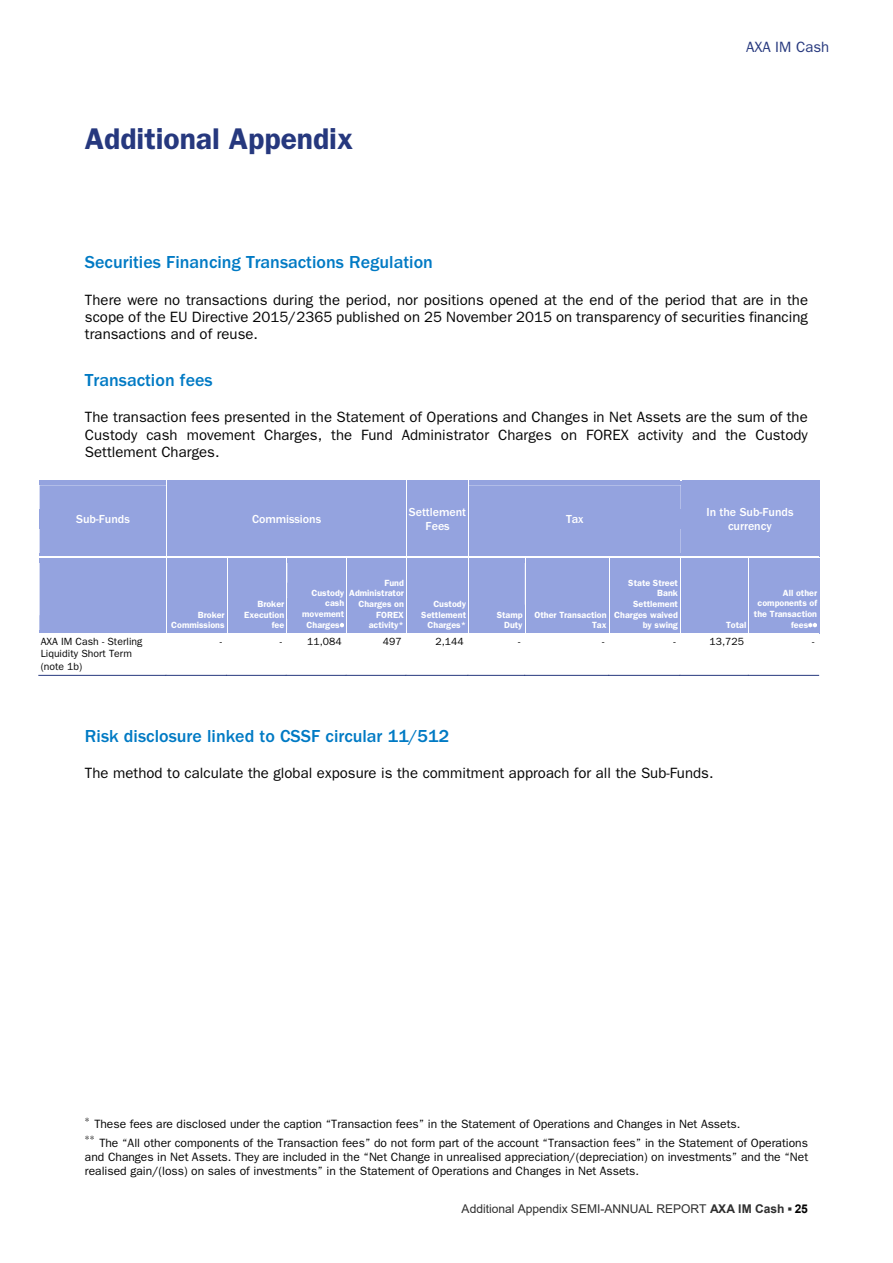
<style>
.page{position:relative;width:893px;height:1263px;background:#fff}
.page>*{position:absolute;margin:0;border:0;box-sizing:border-box;transform-origin:0 0}
.t1{font:600 30px "ITC Franklin Gothic Std";color:#26387e}
.t2{font:500 18px "ITC Franklin Gothic Std";color:#007ac4}
.t3{font:15px/17.4px "ITC Franklin Gothic Std";color:#050505;text-align:justify}
.t4{font:15px "ITC Franklin Gothic Std";color:#26387e}
.t5{font:12px/18.3px "ITC Franklin Gothic Std";letter-spacing:-.005em;color:#050505}
.t6{font:500 12px/13.6px "ITC Franklin Gothic Std";letter-spacing:-.005em;color:#fff;text-align:center}
.t7{font:12px "Arial";letter-spacing:-.005em;color:#2f2f2f}
.t8{font:10.5px/12.3px "ITC Franklin Gothic Std";letter-spacing:.005em;color:#050505}
.t9{font:600 9px/10.6px "ITC Franklin Gothic Std";color:#fff;text-align:right}
.s1{font-weight:700}
.s2{font-weight:700;color:#000}
</style>
<div class="page">
<div style="left:40px;top:485px;width:126px;height:68px;background:#94a3df"></div>
<div style="left:167px;top:481px;width:239px;height:75px;background:#94a3df"></div>
<div style="left:407px;top:481px;width:61px;height:75px;background:#94a3df"></div>
<div style="left:469px;top:485px;width:212px;height:68px;background:#94a3df"></div>
<div style="left:681px;top:481px;width:138px;height:75px;background:#94a3df"></div>
<hr style="left:39px;top:481px;width:127px;height:4px;background:#94a3df">
<hr style="left:469px;top:481px;width:213px;height:4px;background:#94a3df">
<hr style="left:39px;top:553px;width:127px;height:3px;background:#94a3df">
<hr style="left:469px;top:553px;width:211px;height:3px;background:#94a3df">
<hr style="left:680px;top:553px;width:139px;height:3px;background:#94a3df">
<div style="left:40px;top:562px;width:126px;height:68px;background:#94a3df"></div>
<div style="left:167px;top:558px;width:60px;height:75px;background:#94a3df"></div>
<div style="left:227px;top:558px;width:60px;height:75px;background:#94a3df"></div>
<div style="left:287px;top:562px;width:59px;height:68px;background:#94a3df"></div>
<div style="left:347px;top:558px;width:59px;height:75px;background:#94a3df"></div>
<div style="left:407px;top:558px;width:61px;height:75px;background:#94a3df"></div>
<div style="left:469px;top:562px;width:56px;height:68px;background:#94a3df"></div>
<div style="left:526px;top:558px;width:83px;height:75px;background:#94a3df"></div>
<div style="left:609px;top:558px;width:71px;height:75px;background:#94a3df"></div>
<div style="left:681px;top:558px;width:67px;height:75px;background:#94a3df"></div>
<div style="left:749px;top:558px;width:70px;height:75px;background:#94a3df"></div>
<hr style="left:39px;top:558px;width:127px;height:4px;background:#94a3df">
<hr style="left:288px;top:558px;width:58px;height:4px;background:#94a3df">
<hr style="left:469px;top:558px;width:56px;height:4px;background:#94a3df">
<hr style="left:39px;top:630px;width:127px;height:3px;background:#94a3df">
<hr style="left:227px;top:562px;width:1px;height:71px;background:#fff">
<hr style="left:287px;top:630px;width:59px;height:3px;background:#94a3df">
<hr style="left:286px;top:562px;width:1px;height:71px;background:#fff">
<hr style="left:469px;top:630px;width:56px;height:3px;background:#94a3df">
<hr style="left:609px;top:562px;width:1px;height:71px;background:#fff">
<hr style="left:38px;top:675px;width:129px;height:1px;background:#26387e">
<hr style="left:166px;top:675px;width:61px;height:1px;background:#26387e">
<hr style="left:227px;top:675px;width:60px;height:1px;background:#26387e">
<hr style="left:286px;top:675px;width:61px;height:1px;background:#26387e">
<hr style="left:346px;top:675px;width:60px;height:1px;background:#26387e">
<hr style="left:406px;top:675px;width:62px;height:1px;background:#26387e">
<hr style="left:468px;top:675px;width:57px;height:1px;background:#26387e">
<hr style="left:525px;top:675px;width:84px;height:1px;background:#26387e">
<hr style="left:609px;top:675px;width:71px;height:1px;background:#26387e">
<hr style="left:680px;top:675px;width:69px;height:1px;background:#26387e">
<hr style="left:748px;top:675px;width:71px;height:1px;background:#26387e">
<h1 class="t1" style="left:85px;top:121px;width:270px">Additional Appendix</h1>
<p class="t4" style="left:746px;top:41px;width:85px">AXA IM Cash</p>
<p class="t2" style="left:85px;top:256px;width:349px">Securities Financing Transactions Regulation</p>
<p class="t3" style="left:85px;top:292px;width:725px">There were no transactions during the period, nor positions opened at the end of the period that are in the scope of the EU Directive 2015/2365 published on 25 November 2015 on transparency of securities financing transactions and of reuse.</p>
<p class="t2" style="left:85px;top:374px;width:129px">Transaction fees</p>
<p class="t3" style="left:85px;top:410px;width:724px">The transaction fees presented in the Statement of Operations and Changes in Net Assets are the sum of the Custody cash movement Charges, the Fund Administrator Charges on FOREX activity and the Custody Settlement Charges.</p>
<p class="t6" style="left:76px;top:513px;width:55px">Sub-Funds</p>
<p class="t6" style="left:252px;top:513px;width:71px">Commissions</p>
<p class="t6" style="left:409px;top:506px;width:59px">Settlement<br>Fees</p>
<p class="t6" style="left:566px;top:513px;width:19px">Tax</p>
<p class="t6" style="left:706px;top:506px;width:89px">In the Sub-Funds currency</p>
<p class="t9" style="left:171px;top:609px;width:55px">Broker<br>Commissions</p>
<p class="t9" style="left:244px;top:599px;width:42px">Broker<br>Execution fee</p>
<p class="t9" style="left:302px;top:587px;width:43px">Custody cash movement<br>Charges∗</p>
<p class="t9" style="left:349px;top:577px;width:56px">Fund<br>Administrator<br>Charges on<br>FOREX activity*</p>
<p class="t9" style="left:421px;top:599px;width:46px">Custody<br>Settlement<br>Charges*</p>
<p class="t9" style="left:497px;top:609px;width:27px">Stamp<br>Duty</p>
<p class="t9" style="left:534px;top:609px;width:74px">Other Transaction<br>Tax</p>
<p class="t9" style="left:614px;top:577px;width:65px">State Street<br>Bank<br>Settlement<br>Charges waived by swing</p>
<p class="t9" style="left:726px;top:620px;width:22px">Total</p>
<p class="t9" style="left:754px;top:587px;width:65px">All other components of the Transaction fees∗∗</p>
<p class="t8" style="left:41px;top:636px;width:103px">AXA IM Cash - Sterling<br>Liquidity Short Term (note 1b)</p>
<p class="t8" style="left:220px;top:636px;width:4px">-</p>
<p class="t8" style="left:280px;top:636px;width:4px">-</p>
<p class="t8" style="left:307px;top:636px;width:36px">11,084</p>
<p class="t8" style="left:383px;top:636px;width:20px">497</p>
<p class="t8" style="left:435px;top:636px;width:30px">2,144</p>
<p class="t8" style="left:518px;top:636px;width:4px">-</p>
<p class="t8" style="left:602px;top:636px;width:4px">-</p>
<p class="t8" style="left:673px;top:636px;width:4px">-</p>
<p class="t8" style="left:709px;top:636px;width:36px">13,725</p>
<p class="t8" style="left:812px;top:636px;width:4px">-</p>
<p class="t2" style="left:85px;top:729px;width:366px">Risk disclosure linked to CSSF circular 11/512</p>
<p class="t3" style="left:85px;top:766px;width:630px">The method to calculate the global exposure is the commitment approach for all the Sub-Funds.</p>
<p class="t5" style="left:85px;top:1116px;width:724px">∗ These fees are disclosed under the caption “Transaction fees” in the Statement of Operations and Changes in Net Assets.<br>∗∗ The “All other components of the Transaction fees” do not form part of the account “Transaction fees” in the Statement of Operations</p>
<p class="t5" style="left:85px;top:1151px;width:725px;line-height:13.8px">and Changes in Net Assets. They are included in the “Net Change in unrealised appreciation/(depreciation) on investments” and the “Net realised gain/(loss) on sales of investments” in the Statement of Operations and Changes in Net Assets.</p>
<p class="t7" style="left:462px;top:1202px;width:348px">Additional Appendix SEMI-ANNUAL REPORT <span class="s1">AXA IM Cash ▪</span> <span class="s2">25</span></p>
</div>
